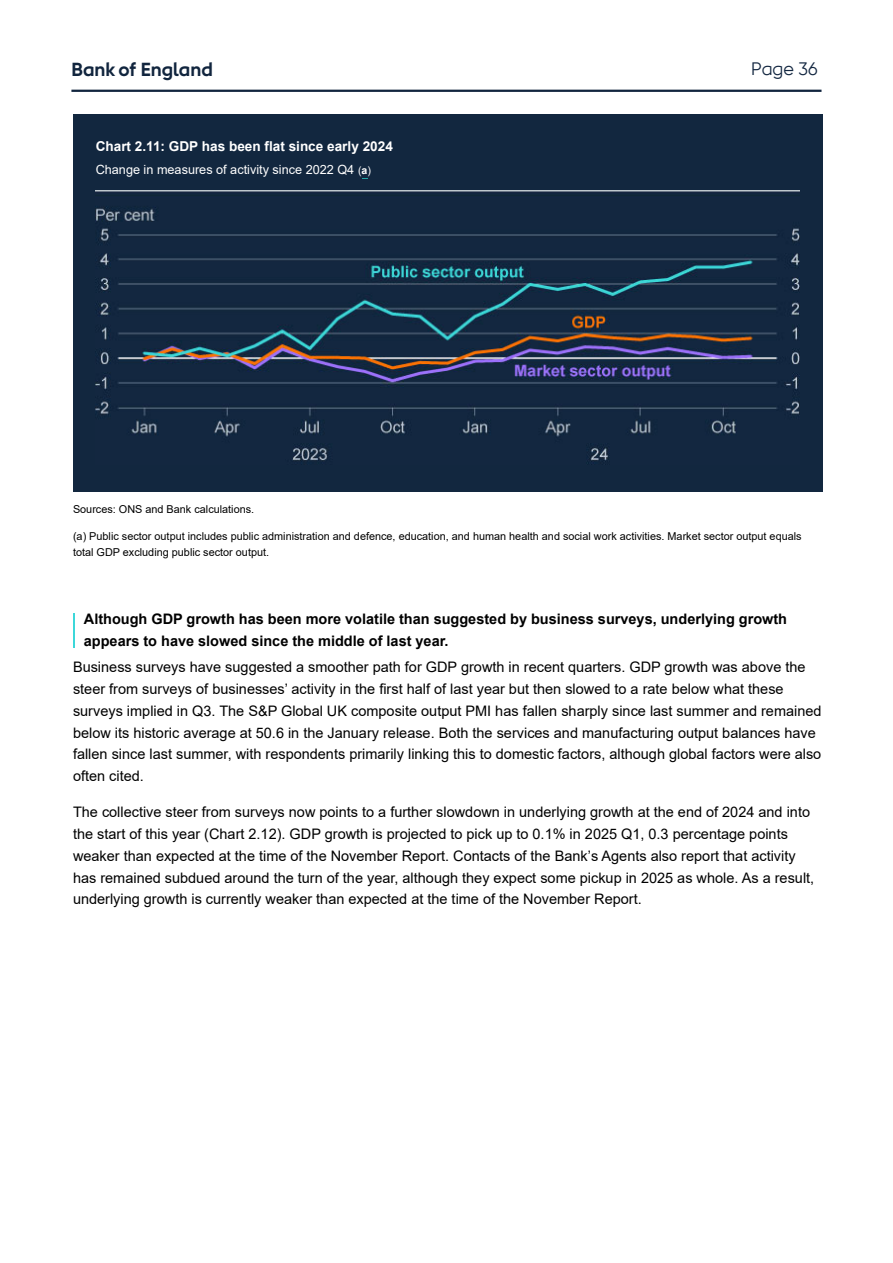
<style>
.page{position:relative;width:893px;height:1263px;background:#fff}
.page>*{position:absolute;margin:0;border:0;box-sizing:border-box;transform-origin:0 0}
.t1{font:700 18.9px "Gilroy For BOE";color:#11253e}
.t2{font:18px "Gilroy For BOE";color:#122640}
.t3{font:14.55px/21.8px "Arial";color:#000}
.t4{font:700 14.55px/21.8px "Arial";color:#000}
.t5{font:700 13.65px "Arial";color:#fff}
.t6{font:12.75px "Arial";color:#fff}
.t7{font:10.8px/16.4px "Arial";color:#000}
.s1{font-size:10.5px}
.s2{font-weight:700;font-size:10.5px}
</style>
<div class="page">
<div style="left:73px;top:114px;width:749px;height:378px;background:#12273f"></div>
<img style="left:95px;top:190px;width:704px;height:271px">
<hr style="left:73px;top:613px;width:2px;height:35px;background:#3cd7d9">
<hr style="left:71px;top:90px;width:750px;height:2px;background:#11253e">
<p class="t1" style="left:71px;top:58px;width:143px">Bank of England</p>
<p class="t2" style="left:751px;top:59px;width:68px">Page 36</p>
<p class="t5" style="left:96px;top:139px;width:299px">Chart 2.11: GDP has been flat since early 2024</p>
<p class="t6" style="left:96px;top:163px;width:277px">Change in measures of activity since 2022 Q4 <span class="s1">(</span><span class="s2">a</span><span class="s1">)</span></p>
<p class="t7" style="left:73px;top:501px;width:183px">Sources: ONS and Bank calculations.</p>
<p class="t7" style="left:73px;top:528px;width:730px">(a) Public sector output includes public administration and defence, education, and human health and social work activities. Market sector output equals total GDP excluding public sector output.</p>
<p class="t4" style="left:84px;top:608px;width:704px">Although GDP growth has been more volatile than suggested by business surveys, underlying growth appears to have slowed since the middle of last year.</p>
<p class="t3" style="left:73px;top:656px;width:750px">Business surveys have suggested a smoother path for GDP growth in recent quarters. GDP growth was above the steer from surveys of businesses’ activity in the first half of last year but then slowed to a rate below what these surveys implied in Q3. The S&amp;P Global UK composite output PMI has fallen sharply since last summer and remained below its historic average at 50.6 in the January release. Both the services and manufacturing output balances have fallen since last summer, with respondents primarily linking this to domestic factors, although global factors were also often cited.</p>
<p class="t3" style="left:73px;top:801px;width:742px">The collective steer from surveys now points to a further slowdown in underlying growth at the end of 2024 and into the start of this year (Chart 2.12). GDP growth is projected to pick up to 0.1% in 2025 Q1, 0.3 percentage points weaker than expected at the time of the November Report. Contacts of the Bank’s Agents also report that activity has remained subdued around the turn of the year, although they expect some pickup in 2025 as whole. As a result, underlying growth is currently weaker than expected at the time of the November Report.</p>
</div>
